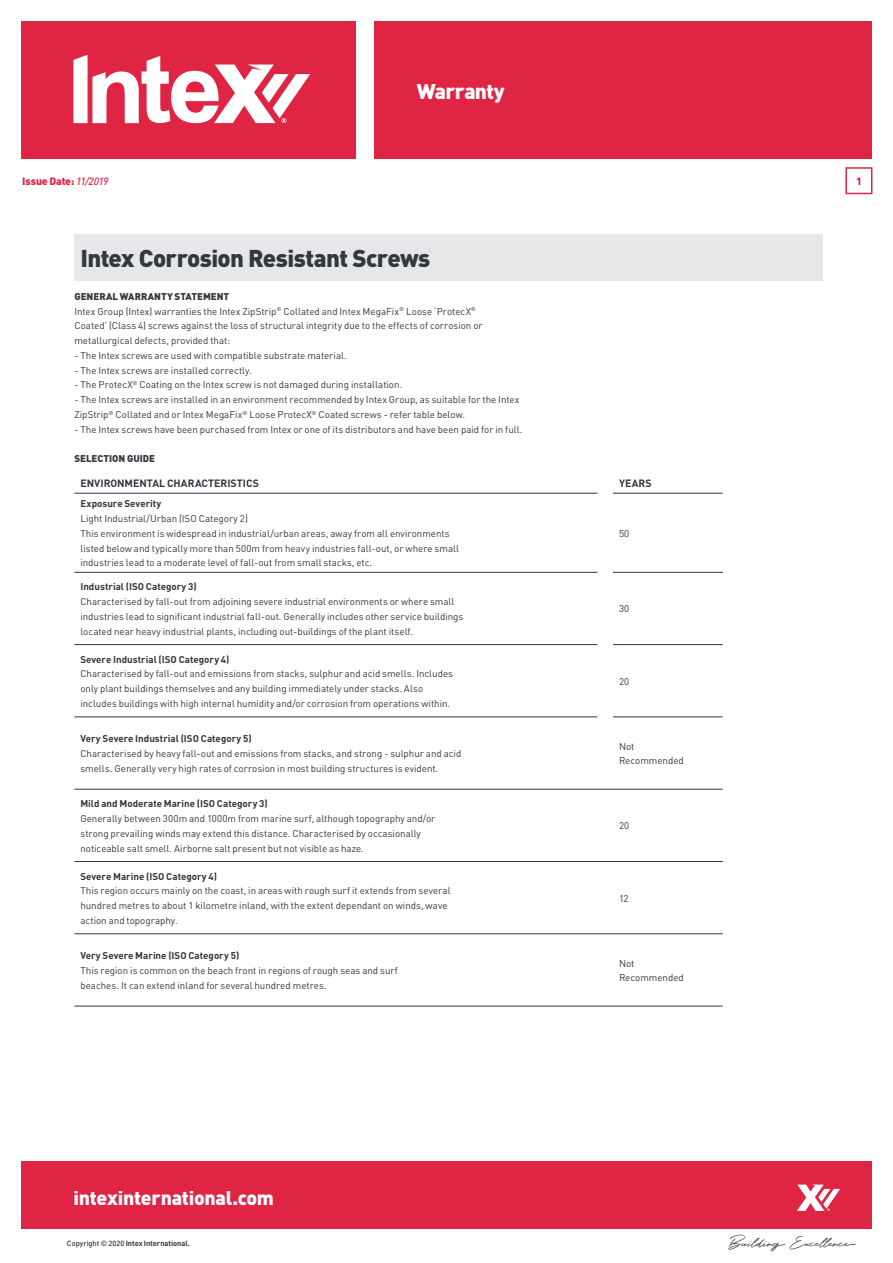
<style>
.page{position:relative;width:893px;height:1263px;background:#fff}
.page>*{position:absolute;margin:0;border:0;box-sizing:border-box;transform-origin:0 0}
.t1{font:900 24px "DIN";letter-spacing:-.025em;color:#343640}
.t2{font:900 21px "DIN";letter-spacing:-.035em;color:#fff}
.t3{font:900 19.5px "DIN";letter-spacing:-.015em;color:#fff}
.t4{font:16.5px "Holland";letter-spacing:.005em;color:#343640}
.t5{font:700 10.5px "DIN";color:#343640}
.t6{font:900 10.5px "DIN";letter-spacing:-.01em;color:#df2444}
.t7{font:9.75px "DIN";color:#343640}
.t8{font:700 9.75px "DIN";color:#343640}
.t9{font:900 9.75px "DIN";color:#343640}
.t10{font:700 7.5px "DIN";letter-spacing:-.01em;color:#343640}
.s1{font-weight:500;font-style:italic}
.s2{font-weight:500}
</style>
<div class="page">
<div style="left:374px;top:21px;width:498px;height:138px;background:#df2444"></div>
<div style="left:21px;top:21px;width:334px;height:138px;background:#df2444"></div>
<svg style="left:73px;top:55px;width:237px;height:68px"></svg>
<div style="left:21px;top:1161px;width:851px;height:68px;background:#df2444"></div>
<svg style="left:797px;top:1184px;width:43px;height:27px"></svg>
<div style="left:845px;top:167px;width:27px;height:27px;border:2px solid #df2444"></div>
<div style="left:74px;top:234px;width:749px;height:47px;background:#e6e7e8"></div>
<hr style="left:74px;top:493px;width:523px;height:1px;background:#343640">
<hr style="left:613px;top:493px;width:110px;height:1px;background:#343640">
<hr style="left:74px;top:572px;width:523px;height:1px;background:#343640">
<hr style="left:613px;top:572px;width:110px;height:1px;background:#343640">
<hr style="left:74px;top:644px;width:523px;height:1px;background:#343640">
<hr style="left:613px;top:644px;width:110px;height:1px;background:#343640">
<hr style="left:74px;top:716px;width:523px;height:1px;background:#343640">
<hr style="left:613px;top:716px;width:110px;height:1px;background:#343640">
<hr style="left:74px;top:789px;width:523px;height:1px;background:#343640">
<hr style="left:74px;top:861px;width:523px;height:1px;background:#343640">
<svg style="left:597px;top:789px;width:16px;height:1px"></svg>
<svg style="left:597px;top:861px;width:16px;height:1px"></svg>
<hr style="left:613px;top:789px;width:110px;height:1px;background:#343640">
<hr style="left:613px;top:861px;width:110px;height:1px;background:#343640">
<hr style="left:74px;top:933px;width:523px;height:1px;background:#343640">
<hr style="left:74px;top:1006px;width:523px;height:1px;background:#343640">
<svg style="left:597px;top:933px;width:16px;height:1px"></svg>
<svg style="left:597px;top:1006px;width:16px;height:1px"></svg>
<hr style="left:613px;top:933px;width:110px;height:1px;background:#343640">
<hr style="left:613px;top:1006px;width:110px;height:1px;background:#343640">
<h2 class="t2" style="left:417px;top:77px;width:89px">Warranty</h2>
<p class="t6" style="left:22px;top:174px;width:88px">Issue Date: <span class="s1">11/2019</span></p>
<p class="t6" style="left:856px;top:174px;width:7px">1</p>
<p class="t1" style="left:80px;top:243px;width:351px">Intex Corrosion Resistant Screws</p>
<p class="t9" style="left:74px;top:290px;width:156px">GENERAL WARRANTY STATEMENT</p>
<p class="t7" style="left:74px;top:305px;width:403px">Intex Group (Intex) warranties the Intex ZipStrip<sup>®</sup> Collated and Intex MegaFix<sup>®</sup> Loose ‘ProtecX<sup>®</sup></p>
<p class="t7" style="left:74px;top:320px;width:410px">Coated’ (Class 4) screws against the loss of structural integrity due to the effects of corrosion or</p>
<p class="t7" style="left:74px;top:335px;width:157px">metallurgical defects, provided that:</p>
<p class="t7" style="left:74px;top:349px;width:274px">- The Intex screws are used with compatible substrate material.</p>
<p class="t7" style="left:74px;top:364px;width:179px">- The Intex screws are installed correctly.</p>
<p class="t7" style="left:74px;top:379px;width:329px">- The ProtecX<sup>®</sup> Coating on the Intex screw is not damaged during installation.</p>
<p class="t7" style="left:74px;top:394px;width:446px">- The Intex screws are installed in an environment recommended by Intex Group, as suitable for the Intex</p>
<p class="t7" style="left:74px;top:408px;width:392px">ZipStrip<sup>®</sup> Collated and or Intex MegaFix<sup>®</sup> Loose ProtecX<sup>®</sup> Coated screws - refer table below.</p>
<p class="t7" style="left:74px;top:423px;width:450px">- The Intex screws have been purchased from Intex or one of its distributors and have been paid for in full.</p>
<p class="t9" style="left:74px;top:452px;width:82px">SELECTION GUIDE</p>
<p class="t5" style="left:80px;top:476px;width:180px">ENVIRONMENTAL CHARACTERISTICS</p>
<p class="t5" style="left:619px;top:476px;width:34px">YEARS</p>
<p class="t8" style="left:80px;top:497px;width:83px">Exposure Severity</p>
<p class="t7" style="left:80px;top:512px;width:169px">Light Industrial/Urban (ISO Category 2)</p>
<p class="t7" style="left:80px;top:527px;width:371px">This environment is widespread in industrial/urban areas, away from all environments</p>
<p class="t7" style="left:80px;top:542px;width:380px">listed below and typically more than 500m from heavy industries fall-out, or where small</p>
<p class="t7" style="left:80px;top:557px;width:293px">industries lead to a moderate level of fall-out from small stacks, etc.</p>
<p class="t7" style="left:619px;top:527px;width:12px">50</p>
<p class="t8" style="left:80px;top:580px;width:118px">Industrial (ISO Category 3)</p>
<p class="t7" style="left:80px;top:595px;width:375px">Characterised by fall-out from adjoining severe industrial environments or where small</p>
<p class="t7" style="left:80px;top:610px;width:384px">industries lead to significant industrial fall-out. Generally includes other service buildings</p>
<p class="t7" style="left:80px;top:625px;width:334px">located near heavy industrial plants, including out-buildings of the plant itself.</p>
<p class="t8" style="left:80px;top:653px;width:150px">Severe Industrial (ISO Category 4)</p>
<p class="t7" style="left:80px;top:668px;width:374px">Characterised by fall-out and emissions from stacks, sulphur and acid smells. Includes</p>
<p class="t7" style="left:80px;top:682px;width:344px">only plant buildings themselves and any building immediately under stacks. Also</p>
<p class="t7" style="left:80px;top:697px;width:371px">includes buildings with high internal humidity and/or corrosion from operations within.</p>
<p class="t8" style="left:80px;top:732px;width:173px">Very Severe Industrial (ISO Category 5)</p>
<p class="t7" style="left:80px;top:747px;width:382px">Characterised by heavy fall-out and emissions from stacks, and strong - sulphur and acid</p>
<p class="t7" style="left:80px;top:762px;width:359px">smells. Generally very high rates of corrosion in most building structures is evident.</p>
<p class="t8" style="left:80px;top:797px;width:189px">Mild and Moderate Marine (ISO Category 3)</p>
<p class="t7" style="left:80px;top:812px;width:356px">Generally between 300m and 1000m from marine surf, although topography and/or</p>
<p class="t7" style="left:80px;top:827px;width:342px">strong prevailing winds may extend this distance. Characterised by occasionally</p>
<p class="t7" style="left:80px;top:842px;width:285px">noticeable salt smell. Airborne salt present but not visible as haze.</p>
<p class="t8" style="left:80px;top:870px;width:138px">Severe Marine (ISO Category 4)</p>
<p class="t7" style="left:80px;top:885px;width:372px">This region occurs mainly on the coast, in areas with rough surf it extends from several</p>
<p class="t7" style="left:80px;top:899px;width:369px">hundred metres to about 1 kilometre inland, with the extent dependant on winds, wave</p>
<p class="t7" style="left:80px;top:914px;width:99px">action and topography.</p>
<p class="t8" style="left:80px;top:949px;width:160px">Very Severe Marine (ISO Category 5)</p>
<p class="t7" style="left:80px;top:964px;width:319px">This region is common on the beach front in regions of rough seas and surf</p>
<p class="t7" style="left:80px;top:979px;width:248px">beaches. It can extend inland for several hundred metres.</p>
<p class="t7" style="left:619px;top:603px;width:12px">30</p>
<p class="t7" style="left:619px;top:675px;width:12px">20</p>
<p class="t7" style="left:619px;top:740px;width:17px">Not</p>
<p class="t7" style="left:619px;top:755px;width:66px">Recommended</p>
<p class="t7" style="left:619px;top:820px;width:12px">20</p>
<p class="t7" style="left:619px;top:892px;width:11px">12</p>
<p class="t7" style="left:619px;top:957px;width:17px">Not</p>
<p class="t7" style="left:619px;top:972px;width:66px">Recommended</p>
<h3 class="t3" style="left:74px;top:1185px;width:202px">intexinternational.com</h3>
<p class="t10" style="left:67px;top:1239px;width:125px"><span class="s2">Copyright © 2020</span> Intex International.</p>
<h3 class="t4" style="left:728px;top:1231px;width:122px">Building Excellence</h3>
</div>
